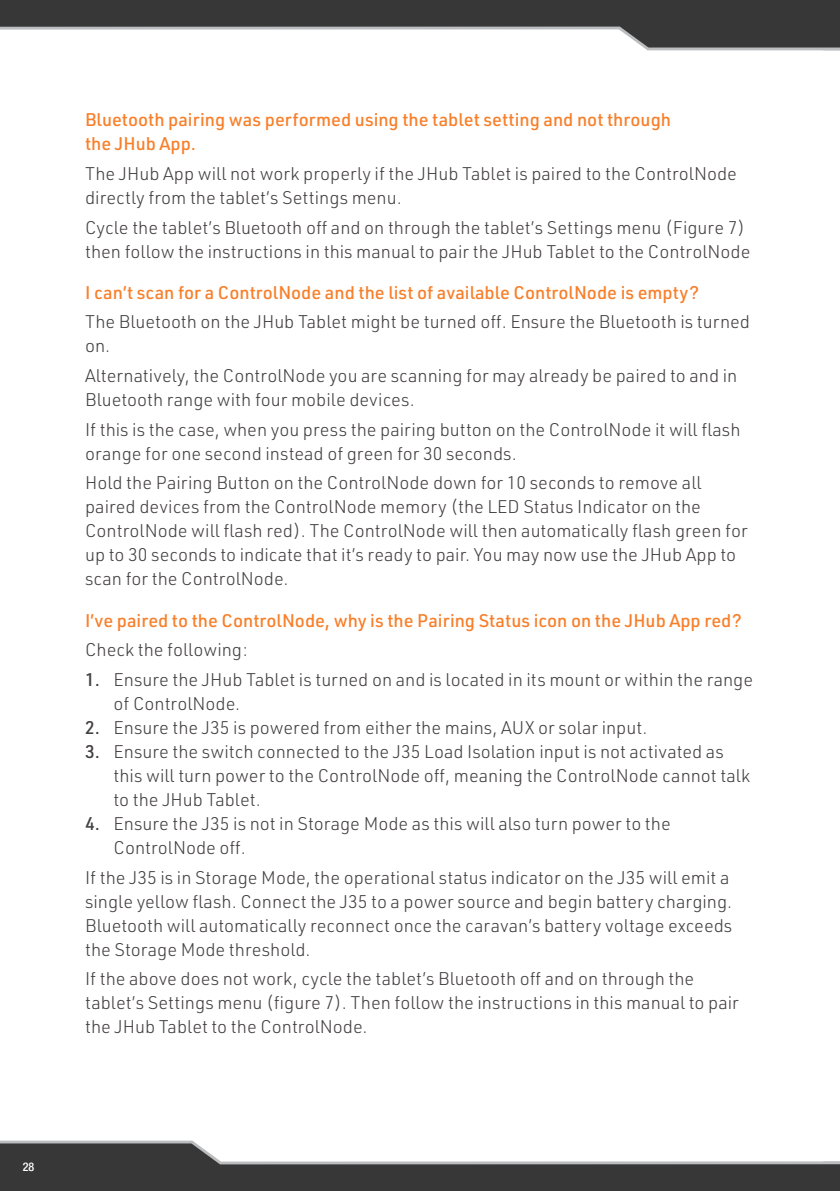
<style>
.page{position:relative;width:840px;height:1191px;background:#fff}
.page>*{position:absolute;margin:0;border:0;box-sizing:border-box;transform-origin:0 0}
.t1{font:300 18px/24px "URWDIN";color:#444041}
.t2{font:500 18px/24px "URWDIN";color:#f87f2a}
.t3{font:500 condensed 12px "Helvetica Neue LT";color:#fff}
.s1{font-weight:500}
</style>
<div class="page">
<svg style="left:0;top:1140px;width:839px;height:51px"></svg>
<svg style="left:0;top:0;width:839px;height:51px"></svg>
<p class="t2" style="left:85px;top:107px;width:587px">Bluetooth pairing was performed using the tablet setting and not through the JHub App.</p>
<p class="t1" style="left:85px;top:161px;width:653px">The JHub App will not work properly if the JHub Tablet is paired to the ControlNode directly from the tablet’s Settings menu.</p>
<p class="t1" style="left:85px;top:215px;width:666px">Cycle the tablet’s Bluetooth off and on through the tablet’s Settings menu (Figure 7) then follow the instructions in this manual to pair the JHub Tablet to the ControlNode</p>
<p class="t2" style="left:85px;top:280px;width:615px">I can’t scan for a ControlNode and the list of available ControlNode is empty?</p>
<p class="t1" style="left:85px;top:309px;width:666px">The Bluetooth on the JHub Tablet might be turned off. Ensure the Bluetooth is turned on.</p>
<p class="t1" style="left:85px;top:363px;width:653px">Alternatively, the ControlNode you are scanning for may already be paired to and in<br>Bluetooth range with four mobile devices.</p>
<p class="t1" style="left:85px;top:417px;width:656px">If this is the case, when you press the pairing button on the ControlNode it will flash orange for one second instead of green for 30 seconds.</p>
<p class="t1" style="left:85px;top:470px;width:663px">Hold the Pairing Button on the ControlNode down for 10 seconds to remove all paired devices from the ControlNode memory (the LED Status Indicator on the ControlNode will flash red). The ControlNode will then automatically flash green for up to 30 seconds to indicate that it’s ready to pair. You may now use the JHub App to scan for the ControlNode.</p>
<p class="t2" style="left:85px;top:607px;width:658px">I’ve paired to the ControlNode, why is the Pairing Status icon on the JHub App red?</p>
<p class="t1" style="left:85px;top:637px;width:164px">Check the following:</p>
<p class="t1" style="left:113px;top:667px;width:640px;text-indent:-28px"><span class="s1">1.</span> Ensure the JHub Tablet is turned on and is located in its mount or within the range of ControlNode.</p>
<p class="t1" style="left:85px;top:715px;width:563px"><span class="s1">2.</span> Ensure the J35 is powered from either the mains, AUX or solar input.</p>
<p class="t1" style="left:113px;top:739px;width:637px;text-indent:-28px"><span class="s1">3.</span> Ensure the switch connected to the J35 Load Isolation input is not activated as this will turn power to the ControlNode off, meaning the ControlNode cannot talk to the JHub Tablet.</p>
<p class="t1" style="left:113px;top:811px;width:558px;text-indent:-28px"><span class="s1">4.</span> Ensure the J35 is not in Storage Mode as this will also turn power to the<br>ControlNode off.</p>
<p class="t1" style="left:85px;top:864px;width:648px">If the J35 is in Storage Mode, the operational status indicator on the J35 will emit a single yellow flash. Connect the J35 to a power source and begin battery charging.<br>Bluetooth will automatically reconnect once the caravan’s battery voltage exceeds the Storage Mode threshold.</p>
<p class="t1" style="left:85px;top:966px;width:655px">If the above does not work, cycle the tablet’s Bluetooth off and on through the tablet’s Settings menu (figure 7). Then follow the instructions in this manual to pair the JHub Tablet to the ControlNode.</p>
<p class="t3" style="left:23px;top:1159px;width:13px">28</p>
</div>
